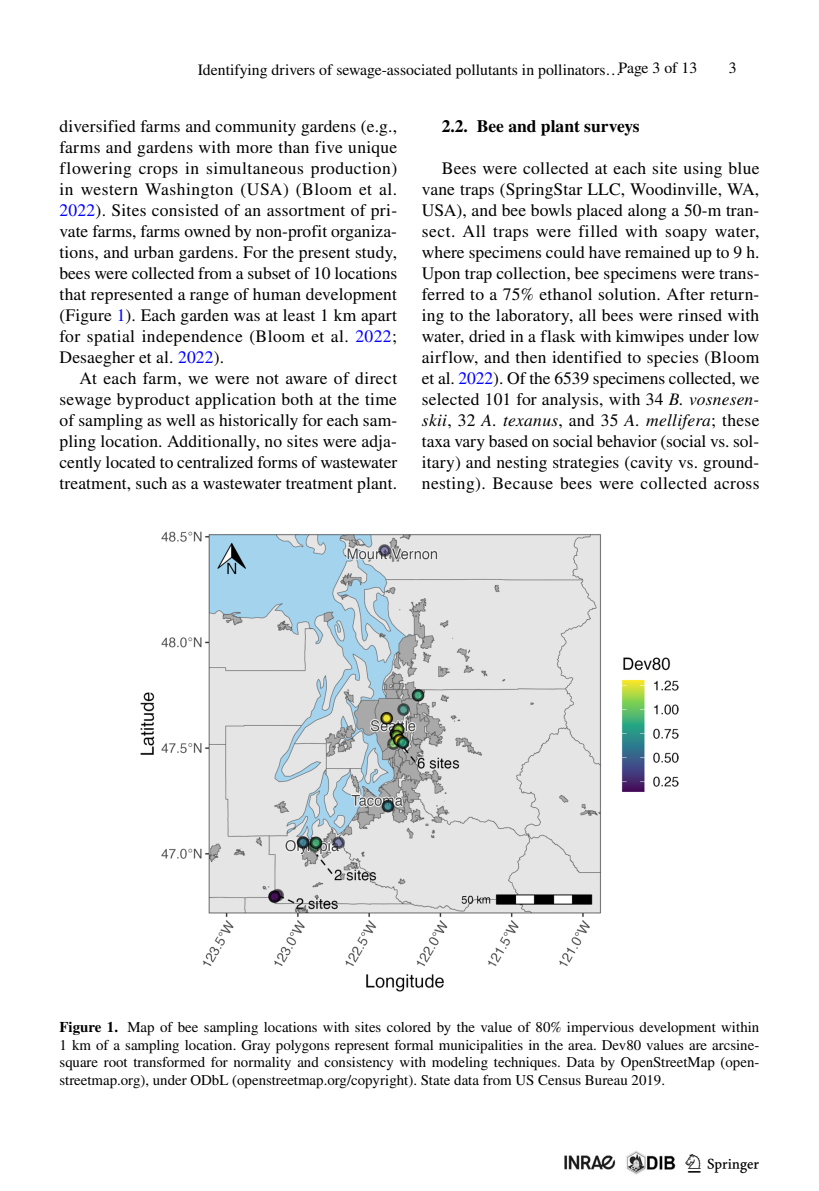
<style>
.page{position:relative;width:819px;height:1191px;background:#fff}
.page>*{position:absolute;margin:0;border:0;box-sizing:border-box;transform-origin:0 0}
.t1{font:26.25px "Springnew Regular 3";color:#000}
.t2{font:17.5px/21px "STIX";letter-spacing:.01em;color:#000;text-align:justify}
.t3{font:700 17.5px "STIX";color:#000}
.t4{font:15.75px "STIX Regular 3";color:#000}
.t5{font:15.75px "STIX";color:#000}
.t6{font:14.88px/17.5px "STIX";color:#000;text-align:justify}
.s1{color:#00f}
.s2{font-style:italic}
.s3{font-weight:700}
</style>
<div class="page">
<img style="left:564px;top:1151px;width:111px;height:23px">
<img style="left:141px;top:531px;width:537px;height:460px">
<p class="t5" style="left:618px;top:57px;width:80px">Page 3 of 13</p>
<p class="t5" style="left:728px;top:57px;width:9px">3</p>
<p class="t4" style="left:198px;top:58px;width:425px">Identifying drivers of sewage-associated pollutants in pollinators…</p>
<p class="t2" style="left:60px;top:117px;width:339px">diversified farms and community gardens (e.g., farms and gardens with more than five unique flowering crops in simultaneous production) in western Washington (USA) (Bloom et al.<br><span class="s1">2022</span>). Sites consisted of an assortment of pri&shy;vate farms, farms owned by non-profit organiza&shy;tions, and urban gardens. For the present study, bees were collected from a subset of 10 locations that represented a range of human development (Figure <span class="s1">1</span>). Each garden was at least 1 km apart for spatial independence (Bloom et al. <span class="s1">2022</span>; Desaegher et al. <span class="s1">2022</span>).</p>
<p class="t2" style="left:60px;top:369px;width:339px;text-indent:20px">At each farm, we were not aware of direct sewage byproduct application both at the time of sampling as well as historically for each sam&shy;pling location. Additionally, no sites were adja&shy;cently located to centralized forms of wastewater treatment, such as a wastewater treatment plant.</p>
<p class="t3" style="left:441px;top:116px;width:199px">2.2. Bee and plant surveys</p>
<p class="t2" style="left:422px;top:159px;width:339px;text-indent:20px">Bees were collected at each site using blue vane traps (SpringStar LLC, Woodinville, WA, USA), and bee bowls placed along a 50-m tran&shy;sect. All traps were filled with soapy water, where specimens could have remained up to 9 h.<br>Upon trap collection, bee specimens were trans&shy;ferred to a 75% ethanol solution. After return&shy;ing to the laboratory, all bees were rinsed with water, dried in a flask with kimwipes under low airflow, and then identified to species (Bloom et al. <span class="s1">2022</span>). Of the 6539 specimens collected, we selected 101 for analysis, with 34 <span class="s2">B. vosnesen&shy;skii</span>, 32 <span class="s2">A. texanus</span>, and 35 <span class="s2">A. mellifera</span>; these taxa vary based on social behavior (social vs. sol&shy;itary) and nesting strategies (cavity vs. ground&shy;nesting). Because bees were collected across</p>
<p class="t6" style="left:60px;top:1019px;width:701px"><span class="s3">Figure 1.</span> Map of bee sampling locations with sites colored by the value of 80% impervious development within 1 km of a sampling location. Gray polygons represent formal municipalities in the area. Dev80 values are arcsine&shy;square root transformed for normality and consistency with modeling techniques. Data by OpenStreetMap (open&shy;streetmap.org), under ODbL (openstreetmap.org/copyright). State data from US Census Bureau 2019.</p>
<h1 class="t1" style="left:688px;top:1153px;width:73px">1 3</h1>
</div>
